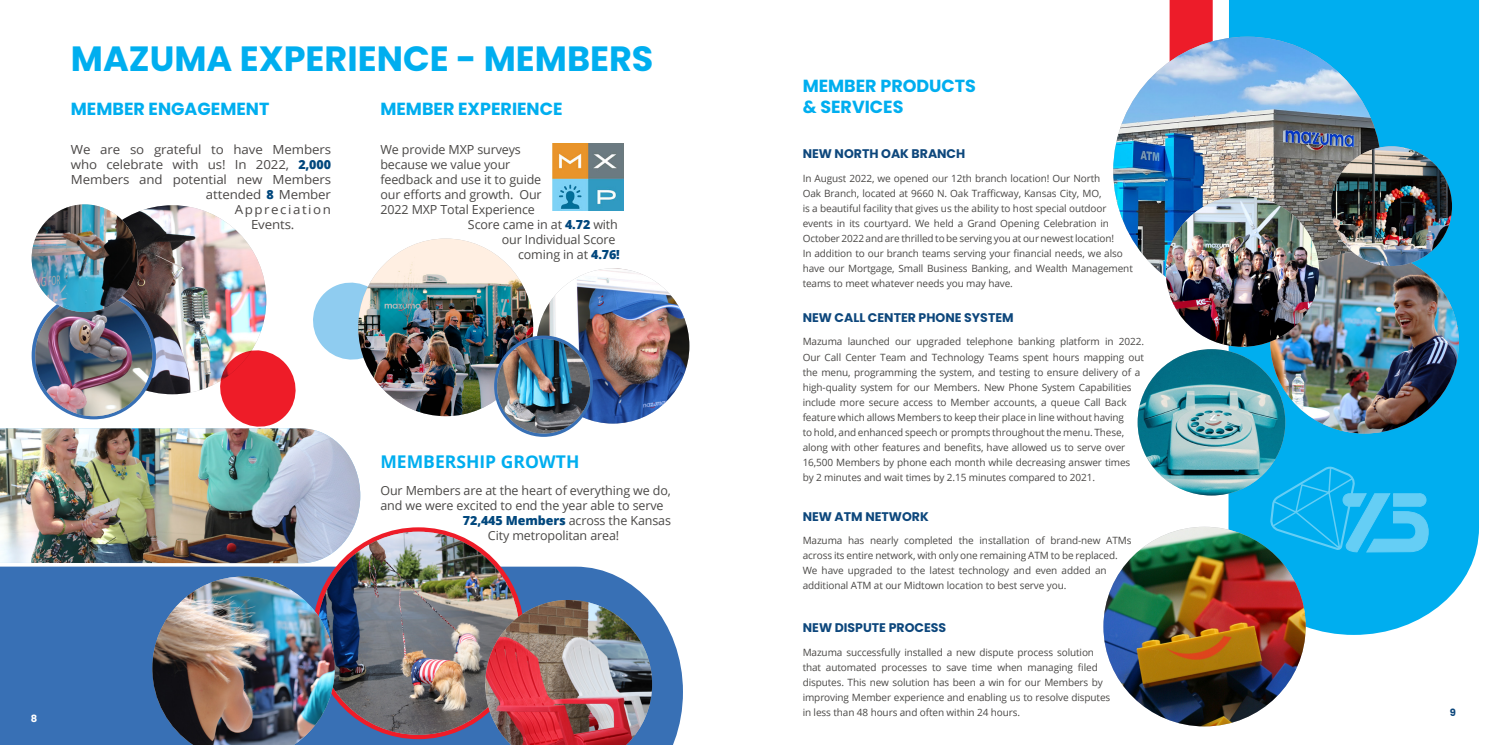
<style>
.page{position:relative;width:1489px;height:745px;background:#fff}
.page>*{position:absolute;margin:0;border:0;box-sizing:border-box;transform-origin:0 0}
.Sub_Title{font:700 35px "Poppins";color:#00aeef}
.Sub_Title-2{font:700 17.5px/21px "Poppins";color:#00aeef}
.Sub_Title-3{font:700 17.5px "Open Sans";color:#00aeef}
.t1{font:12.5px "Open Sans";letter-spacing:-.01em;color:#4a4846}
.t2{font:12.5px "Open Sans";letter-spacing:-.01em;color:#4b4847;scale:1.06 1}
.Sub_Title-4{font:700 12.5px "Poppins";color:#0d477c}
.t3{font:12.5px "Open Sans";letter-spacing:.12em;color:#4b4847;scale:1.06 1}
.t4{font:10px/15px "Open Sans";letter-spacing:-.01em;color:#4a4846}
.t5{font:700 10px "Poppins";color:#fff}
.t6{font:700 10px "Poppins";color:#0d477c}
.s1{font-weight:800;color:#00477d}
</style>
<div class="page">
<div style="left:1169px;top:0;width:43px;height:61px;background:#ed1c29"></div>
<svg style="left:0;top:566px;width:683px;height:178px;background:#487bba"></svg>
<img style="left:0;top:428px;width:360px;height:134px">
<div style="left:1228px;top:0;width:250px;height:634px;background:#00aeef"></div>
<img style="left:1113px;top:37px;width:268px;height:267px;border-radius:134px">
<img style="left:1270px;top:251px;width:188px;height:182px">
<img style="left:1137px;top:349px;width:148px;height:146px">
<img style="left:1165px;top:196px;width:153px;height:150px">
<svg style="left:312px;top:527px;width:212px;height:211px;background:#e32f3a"></svg>
<img style="left:317px;top:531px;width:202px;height:203px;border-radius:101px">
<img style="left:485px;top:599px;width:167px;height:145px">
<img style="left:152px;top:576px;width:183px;height:168px">
<img style="left:553px;top:144px;width:70px;height:66px">
<svg style="left:313px;top:282px;width:45px;height:78px"></svg>
<img style="left:138px;top:205px;width:128px;height:189px">
<img style="left:215px;top:345px;width:85px;height:86px">
<img style="left:35px;top:295px;width:117px;height:121px">
<img style="left:32px;top:204px;width:106px;height:108px">
<img style="left:358px;top:238px;width:175px;height:178px">
<img style="left:537px;top:268px;width:152px;height:155px">
<svg style="left:494px;top:335px;width:99px;height:101px"></svg>
<img style="left:497px;top:338px;width:93px;height:95px">
<img style="left:1103px;top:526px;width:202px;height:200px">
<svg style="left:1270px;top:465px;width:158px;height:87px;background:#1cb6f0"></svg>
<img style="left:1330px;top:146px;width:121px;height:120px">
<p class="Sub_Title" style="left:71px;top:38px;width:584px">MAZUMA EXPERIENCE - MEMBERS</p>
<p class="Sub_Title-2" style="left:71px;top:99px;width:200px">MEMBER ENGAGEMENT</p>
<p class="Sub_Title-2" style="left:380px;top:98px;width:184px">MEMBER EXPERIENCE</p>
<p class="t2" style="left:71px;top:140px;width:247px">We are so grateful to have Members</p>
<p class="t2" style="left:71px;top:155px;width:247px">who celebrate with us! In 2022, <span class="s1">2,000</span></p>
<p class="t2" style="left:71px;top:170px;width:247px">Members and potential new Members</p>
<p class="t2" style="left:206px;top:185px;width:119px">attended <span class="s1">8</span> Member</p>
<p class="t3" style="left:235px;top:200px;width:92px">Appreciation</p>
<p class="t2" style="left:251px;top:215px;width:43px">Events.</p>
<p class="t1" style="left:380px;top:140px;width:142px">We provide MXP surveys</p>
<p class="t1" style="left:380px;top:155px;width:131px">because we value your</p>
<p class="t1" style="left:380px;top:170px;width:162px">feedback and use it to guide</p>
<p class="t1" style="left:380px;top:185px;width:163px">our efforts and growth. Our</p>
<p class="t1" style="left:380px;top:200px;width:156px">2022 MXP Total Experience</p>
<p class="t1" style="left:468px;top:215px;width:151px">Score came in at <span class="s1">4.72</span> with</p>
<p class="t1" style="left:501px;top:230px;width:115px">our Individual Score</p>
<p class="t1" style="left:518px;top:245px;width:103px">coming in at <span class="s1">4.76!</span></p>
<p class="t5" style="left:31px;top:712px;width:8px">8</p>
<p class="Sub_Title-3" style="left:380px;top:449px;width:200px">MEMBERSHIP GROWTH</p>
<p class="t1" style="left:380px;top:482px;width:292px">Our Members are at the heart of everything we do,</p>
<p class="t1" style="left:380px;top:497px;width:285px">and we were excited to end the year able to serve</p>
<p class="t1" style="left:463px;top:512px;width:209px"><span class="s1">72,445 Members</span> across the Kansas</p>
<p class="t1" style="left:488px;top:527px;width:133px">City metropolitan area!</p>
<p class="Sub_Title-2" style="left:802px;top:76px;width:175px">MEMBER PRODUCTS &amp; SERVICES</p>
<p class="Sub_Title-4" style="left:802px;top:146px;width:164px">NEW NORTH OAK BRANCH</p>
<p class="t4" style="left:802px;top:170px;width:332px">In August 2022, we opened our 12th branch location! Our North<br>Oak Branch, located at 9660 N. Oak Trafficway, Kansas City, MO,<br>is a beautiful facility that gives us the ability to host special outdoor events in its courtyard. We held a Grand Opening Celebration in October 2022 and are thrilled to be serving you at our newest location!<br>In addition to our branch teams serving your financial needs, we also have our Mortgage, Small Business Banking, and Wealth Management teams to meet whatever needs you may have.</p>
<p class="Sub_Title-4" style="left:802px;top:310px;width:212px">NEW CALL CENTER PHONE SYSTEM</p>
<p class="t4" style="left:802px;top:334px;width:343px">Mazuma launched our upgraded telephone banking platform in 2022.<br>Our Call Center Team and Technology Teams spent hours mapping out the menu, programming the system, and testing to ensure delivery of a high-quality system for our Members. New Phone System Capabilities include more secure access to Member accounts, a queue Call Back feature which allows Members to keep their place in line without having<br>to hold, and enhanced speech or prompts throughout the menu. These, along with other features and benefits, have allowed us to serve over 16,500 Members by phone each month while decreasing answer times<br>by 2 minutes and wait times by 2.15 minutes compared to 2021.</p>
<p class="Sub_Title-4" style="left:802px;top:508px;width:128px">NEW ATM NETWORK</p>
<p class="t4" style="left:802px;top:532px;width:330px">Mazuma has nearly completed the installation of brand-new ATMs across its entire network, with only one remaining ATM to be replaced.<br>We have upgraded to the latest technology and even added an additional ATM at our Midtown location to best serve you.</p>
<p class="Sub_Title-4" style="left:802px;top:620px;width:145px">NEW DISPUTE PROCESS</p>
<p class="t4" style="left:802px;top:643px;width:309px">Mazuma successfully installed a new dispute process solution that automated processes to save time when managing filed disputes. This new solution has been a win for our Members by improving Member experience and enabling us to resolve disputes in less than 48 hours and often within 24 hours.</p>
<p class="t6" style="left:1449px;top:705px;width:8px">9</p>
</div>
